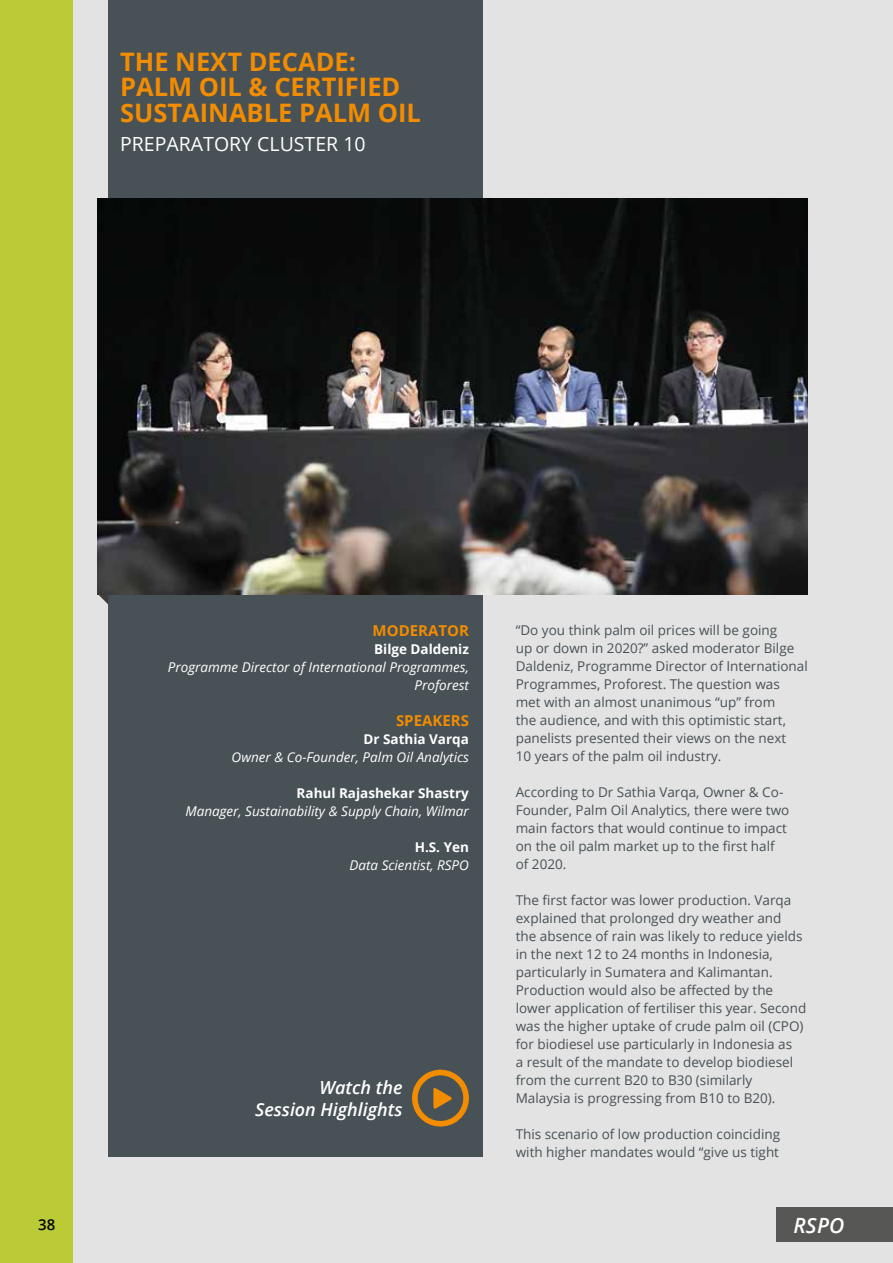
<style>
.page{position:relative;width:893px;height:1263px;background:#fff}
.page>*{position:absolute;margin:0;border:0;box-sizing:border-box;transform-origin:0 0}
.t1{font:700 25.5px/25.5px "Open Sans";color:#f28c00}
.t2{font:italic 600 21px "Open Sans";color:#fff}
.t3{font:19.5px "Open Sans";color:#fff}
.t4{font:italic 600 18px/22.5px "Open Sans";color:#fff;text-align:right}
.t5{font:700 15px "Open Sans";color:#f28c00}
.t6{font:600 15px "Open Sans";color:#000}
.t7{font:13.5px/18px "Open Sans";color:#485156}
.t8{font:italic 13.5px/18px "Open Sans";color:#fff;text-align:right}
.t9{font:700 13.5px "Open Sans";color:#fff}
</style>
<div class="page">
<div style="left:72px;top:0;width:821px;height:1263px;background:#e3e3e3"></div>
<div style="left:0;top:0;width:72px;height:1263px;background:#bbcb37"></div>
<div style="left:776px;top:1208px;width:117px;height:34px;background:#575756"></div>
<div style="left:108px;top:0;width:375px;height:1157px;background:#485156"></div>
<svg style="left:98px;top:594px;width:10px;height:10px"></svg>
<img style="left:98px;top:199px;width:710px;height:395px">
<svg style="left:412px;top:1069px;width:57px;height:58px"></svg>
<h1 class="t1" style="left:120px;top:48px;width:302px">THE NEXT DECADE:<br>PALM OIL &amp; CERTIFIED<br>SUSTAINABLE PALM OIL</h1>
<h3 class="t3" style="left:120px;top:131px;width:247px">PREPARATORY CLUSTER 10</h3>
<p class="t5" style="left:373px;top:620px;width:98px">MODERATOR</p>
<p class="t9" style="left:374px;top:639px;width:96px">Bilge Daldeniz</p>
<p class="t8" style="left:168px;top:657px;width:303px">Programme Director of International Programmes,<br>Proforest</p>
<p class="t5" style="left:396px;top:710px;width:74px">SPEAKERS</p>
<p class="t9" style="left:363px;top:729px;width:107px">Dr Sathia Varqa</p>
<p class="t8" style="left:232px;top:747px;width:239px">Owner &amp; Co-Founder, Palm Oil Analytics</p>
<p class="t9" style="left:297px;top:783px;width:174px">Rahul Rajashekar Shastry</p>
<p class="t8" style="left:185px;top:801px;width:285px">Manager, Sustainability &amp; Supply Chain, Wilmar</p>
<p class="t9" style="left:415px;top:837px;width:56px">H.S. Yen</p>
<p class="t8" style="left:350px;top:855px;width:121px">Data Scientist, RSPO</p>
<h3 class="t4" style="left:255px;top:1075px;width:149px">Watch the<br>Session Highlights</h3>
<p class="t7" style="left:516px;top:620px;width:294px">“Do you think palm oil prices will be going<br>up or down in 2020?” asked moderator Bilge Daldeniz, Programme Director of International Programmes, Proforest. The question was met with an almost unanimous “up” from<br>the audience, and with this optimistic start, panelists presented their views on the next<br>10 years of the palm oil industry.</p>
<p class="t7" style="left:516px;top:782px;width:275px">According to Dr Sathia Varqa, Owner &amp; Co-Founder, Palm Oil Analytics, there were two main factors that would continue to impact on the oil palm market up to the first half of 2020.</p>
<p class="t7" style="left:516px;top:890px;width:292px">The first factor was lower production. Varqa explained that prolonged dry weather and<br>the absence of rain was likely to reduce yields in the next 12 to 24 months in Indonesia, particularly in Sumatera and Kalimantan.<br>Production would also be affected by the lower application of fertiliser this year. Second was the higher uptake of crude palm oil (CPO) for biodiesel use particularly in Indonesia as<br>a result of the mandate to develop biodiesel from the current B20 to B30 (similarly Malaysia is progressing from B10 to B20).</p>
<p class="t7" style="left:516px;top:1124px;width:266px">This scenario of low production coinciding with higher mandates would “give us tight</p>
<p class="t6" style="left:38px;top:1215px;width:19px">38</p>
<h2 class="t2" style="left:793px;top:1211px;width:53px">RSPO</h2>
</div>
